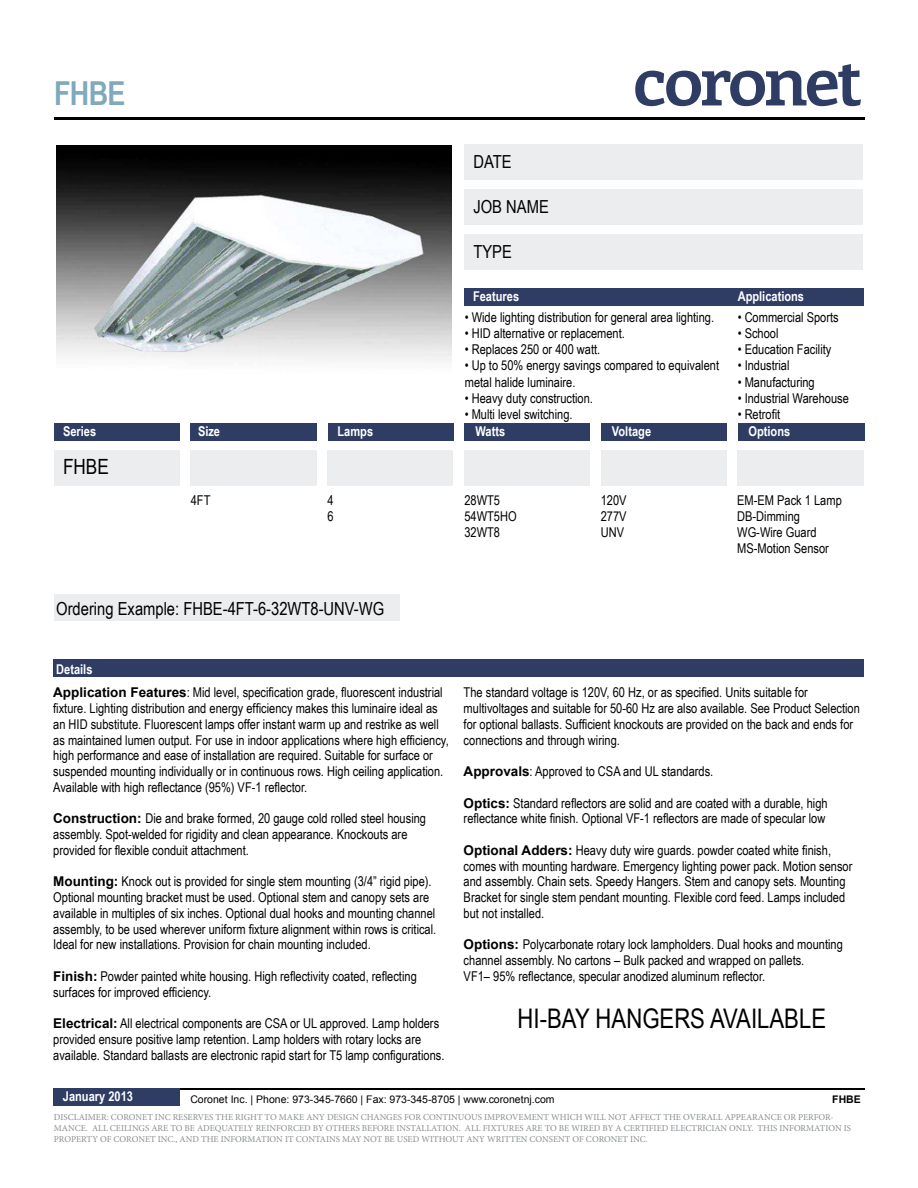
<style>
.page{position:relative;width:918px;height:1188px;background:#fff}
.page>*{position:absolute;margin:0;border:0;box-sizing:border-box;transform-origin:0 0}
.t1{font:700 33px "Arial Narrow";color:#80a9bc}
.t2{font:27px "Arial Narrow";color:#000}
.t3{font:21px "Arial Narrow";color:#000}
.t4{font:18px "Arial Narrow";color:#000}
.t5{font:13.5px/15.8px "Arial Narrow";color:#000}
.t6{font:700 13.5px "Arial Narrow";color:#fff}
.t7{font:10.5px "Arial";color:#000}
.t8{font:700 10.5px "Arial";color:#000}
.t9{font:9px/10.8px "Minion Pro";color:#888d90}
.s1{font-family:"Arial";font-weight:700}
</style>
<div class="page">
<div style="left:54px;top:594px;width:346px;height:27px;background:#ecedee"></div>
<div style="left:54px;top:423px;width:126px;height:18px;background:#2f3c63"></div>
<div style="left:191px;top:423px;width:126px;height:18px;background:#2f3c63"></div>
<div style="left:328px;top:423px;width:126px;height:18px;background:#2f3c63"></div>
<div style="left:464px;top:423px;width:126px;height:18px;background:#2f3c63"></div>
<div style="left:601px;top:423px;width:126px;height:18px;background:#2f3c63"></div>
<div style="left:738px;top:423px;width:126px;height:18px;background:#2f3c63"></div>
<hr style="left:54px;top:117px;width:810px;height:3px;background:#000">
<svg style="left:635px;top:64px;width:226px;height:42px"></svg>
<div style="left:464px;top:144px;width:399px;height:36px;background:#ecedee"></div>
<div style="left:464px;top:189px;width:399px;height:36px;background:#ecedee"></div>
<div style="left:464px;top:234px;width:399px;height:36px;background:#ecedee"></div>
<div style="left:54px;top:450px;width:126px;height:36px;background:#ecedee"></div>
<div style="left:191px;top:450px;width:126px;height:36px;background:#ecedee"></div>
<div style="left:327px;top:450px;width:126px;height:36px;background:#ecedee"></div>
<div style="left:464px;top:450px;width:126px;height:36px;background:#ecedee"></div>
<div style="left:601px;top:450px;width:126px;height:36px;background:#ecedee"></div>
<div style="left:738px;top:450px;width:126px;height:36px;background:#ecedee"></div>
<div style="left:53px;top:659px;width:810px;height:18px;background:#2f3c63"></div>
<div style="left:464px;top:288px;width:400px;height:18px;background:#2f3c63"></div>
<hr style="left:54px;top:1088px;width:810px;height:2px;background:#000">
<div style="left:54px;top:1088px;width:126px;height:18px;background:#2f3c63"></div>
<img style="left:56px;top:145px;width:395px;height:216px">
<h1 class="t1" style="left:54px;top:81px;width:73px">FHBE</h1>
<h3 class="t4" style="left:473px;top:151px;width:40px">DATE</h3>
<h3 class="t4" style="left:473px;top:196px;width:77px">JOB NAME</h3>
<h3 class="t4" style="left:473px;top:241px;width:40px">TYPE</h3>
<p class="t6" style="left:473px;top:291px;width:48px">Features</p>
<p class="t5" style="left:465px;top:309px;width:251px">• Wide lighting distribution for general area lighting.</p>
<p class="t5" style="left:465px;top:325px;width:162px">• HID alternative or replacement.</p>
<p class="t5" style="left:465px;top:341px;width:137px">• Replaces 250 or 400 watt.</p>
<p class="t5" style="left:465px;top:357px;width:256px;line-height:16.2px">• Up to 50% energy savings compared to equivalent metal halide luminaire.</p>
<p class="t5" style="left:465px;top:390px;width:130px">• Heavy duty construction.</p>
<p class="t5" style="left:465px;top:406px;width:109px">• Multi level switching.</p>
<p class="t6" style="left:738px;top:291px;width:68px">Applications</p>
<p class="t6" style="left:747px;top:291px;width:68px">Applications</p>
<p class="t5" style="left:738px;top:309px;width:103px">• Commercial Sports</p>
<p class="t5" style="left:738px;top:325px;width:42px">• School</p>
<p class="t5" style="left:738px;top:341px;width:95px">• Education Facility</p>
<p class="t5" style="left:738px;top:357px;width:53px">• Industrial</p>
<p class="t5" style="left:738px;top:373px;width:79px">• Manufacturing</p>
<p class="t5" style="left:738px;top:390px;width:113px">• Industrial Warehouse</p>
<p class="t5" style="left:738px;top:406px;width:44px">• Retrofit</p>
<p class="t6" style="left:63px;top:426px;width:35px">Series</p>
<p class="t6" style="left:198px;top:426px;width:24px">Size</p>
<p class="t6" style="left:337px;top:426px;width:37px">Lamps</p>
<p class="t6" style="left:475px;top:426px;width:31px">Watts</p>
<p class="t6" style="left:612px;top:426px;width:41px">Voltage</p>
<p class="t6" style="left:748px;top:426px;width:43px">Options</p>
<h3 class="t3" style="left:63px;top:452px;width:47px">FHBE</h3>
<p class="t5" style="left:191px;top:492px;width:21px">4FT</p>
<p class="t5" style="left:328px;top:491px;width:8px;line-height:16.2px">4<br>6</p>
<p class="t5" style="left:464px;top:491px;width:54px;line-height:16.2px">28WT5<br>54WT5HO<br>32WT8</p>
<p class="t5" style="left:601px;top:491px;width:27px;line-height:16.2px;text-align:justify">120V 277V UNV</p>
<p class="t5" style="left:737px;top:491px;width:106px;line-height:16.2px">EM-EM Pack 1 Lamp<br>DB-Dimming<br>WG-Wire Guard<br>MS-Motion Sensor</p>
<h3 class="t4" style="left:56px;top:596px;width:330px">Ordering Example: FHBE-4FT-6-32WT8-UNV-WG</h3>
<p class="t6" style="left:56px;top:664px;width:38px">Details</p>
<p class="t5" style="left:53px;top:684px;width:397px"><span class="s1">Application Features</span>: Mid level, specification grade, fluorescent industrial fixture. Lighting distribution and energy efficiency makes this luminaire ideal as an HID substitute. Fluorescent lamps offer instant warm up and restrike as well as maintained lumen output. For use in indoor applications where high efficiency, high performance and ease of installation are required. Suitable for surface or suspended mounting individually or in continuous rows. High ceiling application.<br>Available with high reflectance (95%) VF-1 reflector.</p>
<p class="t5" style="left:53px;top:810px;width:374px"><span class="s1">Construction:</span> Die and brake formed, 20 gauge cold rolled steel housing assembly. Spot-welded for rigidity and clean appearance. Knockouts are provided for flexible conduit attachment.</p>
<p class="t5" style="left:53px;top:873px;width:385px"><span class="s1">Mounting:</span> Knock out is provided for single stem mounting (3/4” rigid pipe).<br>Optional mounting bracket must be used. Optional stem and canopy sets are available in multiples of six inches. Optional dual hooks and mounting channel assembly, to be used wherever uniform fixture alignment within rows is critical.<br>Ideal for new installations. Provision for chain mounting included.</p>
<p class="t5" style="left:53px;top:968px;width:365px"><span class="s1">Finish:</span> Powder painted white housing. High reflectivity coated, reflecting surfaces for improved efficiency.</p>
<p class="t5" style="left:53px;top:1015px;width:393px"><span class="s1">Electrical:</span> All electrical components are CSA or UL approved. Lamp holders provided ensure positive lamp retention. Lamp holders with rotary locks are available. Standard ballasts are electronic rapid start for T5 lamp configurations.</p>
<p class="t5" style="left:464px;top:684px;width:398px">The standard voltage is 120V, 60 Hz, or as specified. Units suitable for multivoltages and suitable for 50-60 Hz are also available. See Product Selection for optional ballasts. Sufficient knockouts are provided on the back and ends for connections and through wiring.</p>
<p class="t5" style="left:464px;top:763px;width:251px"><span class="s1">Approvals</span>: Approved to CSA and UL standards.</p>
<p class="t5" style="left:464px;top:795px;width:366px"><span class="s1">Optics:</span> Standard reflectors are solid and are coated with a durable, high reflectance white finish. Optional VF-1 reflectors are made of specular low</p>
<p class="t5" style="left:464px;top:842px;width:390px"><span class="s1">Optional Adders:</span> Heavy duty wire guards. powder coated white finish, comes with mounting hardware. Emergency lighting power pack. Motion sensor and assembly. Chain sets. Speedy Hangers. Stem and canopy sets. Mounting Bracket for single stem pendant mounting. Flexible cord feed. Lamps included but not installed.</p>
<p class="t5" style="left:464px;top:936px;width:381px"><span class="s1">Options:</span> Polycarbonate rotary lock lampholders. Dual hooks and mounting channel assembly. No cartons – Bulk packed and wrapped on pallets.<br>VF1– 95% reflectance, specular anodized aluminum reflector.</p>
<h2 class="t2" style="left:518px;top:999px;width:310px">HI-BAY HANGERS AVAILABLE</h2>
<p class="t6" style="left:63px;top:1091px;width:72px">January 2013</p>
<p class="t7" style="left:190px;top:1096px;width:366px">Coronet Inc. | Phone: 973-345-7660 | Fax: 973-345-8705 | www.coronetnj.com</p>
<p class="t8" style="left:832px;top:1096px;width:30px">FHBE</p>
<p class="t9" style="left:54px;top:1112px;width:799px">DISCLAIMER: CORONET INC RESERVES THE RIGHT TO MAKE ANY DESIGN CHANGES FOR CONTINUOUS IMPROVEMENT WHICH WILL NOT AFFECT THE OVERALL APPEARANCE OR PERFOR-<br>MANCE. ALL CEILINGS ARE TO BE ADEQUATELY REINFORCED BY OTHERS BEFORE INSTALLATION. ALL FIXTURES ARE TO BE WIRED BY A CERTIFIED ELECTRICIAN ONLY. THIS INFORMATION IS<br>PROPERTY OF CORONET INC., AND THE INFORMATION IT CONTAINS MAY NOT BE USED WITHOUT ANY WRITTEN CONSENT OF CORONET INC.</p>
</div>
